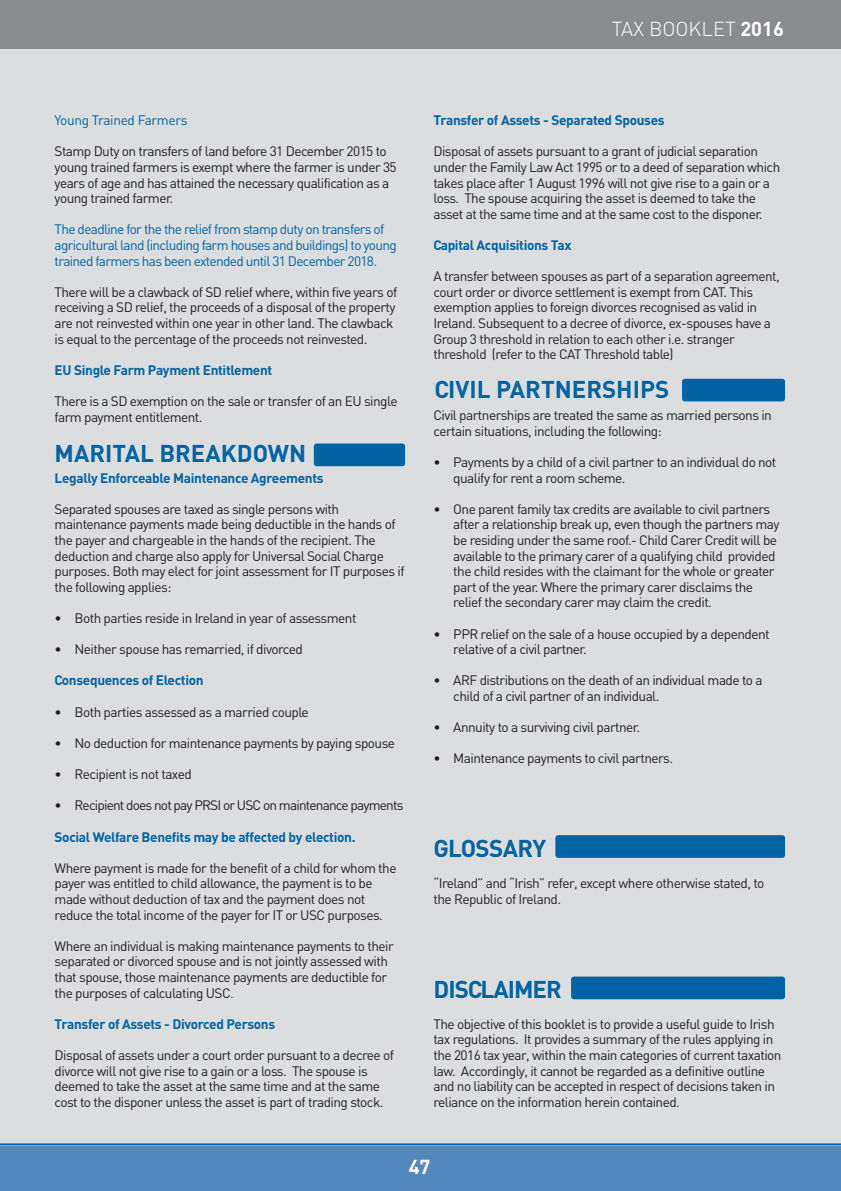
<style>
.page{position:relative;width:841px;height:1191px;background:#fff}
.page>*{position:absolute;margin:0;border:0;box-sizing:border-box;transform-origin:0 0}
.t1{font:700 24px "DIN";color:#0063a4}
.t2{font:700 24px "DIN";letter-spacing:-.04em;color:#0063a4}
.t3{font:700 24px "DIN";letter-spacing:-.025em;color:#0063a4}
.t4{font:300 20px "DIN";color:#fff}
.t5{font:700 20px "DIN";color:#fff}
.t6{font:13.6px/15.6px "DIN";letter-spacing:-.04em;color:#231f20}
.t7{font:700 13.6px "DIN";letter-spacing:-.025em;color:#0063a4}
.t8{font:13.6px/15.6px "DIN";letter-spacing:-.05em;color:#0063a4}
.t9{font:13.6px "DIN";letter-spacing:-.06em;color:#231f20}
.t10{font:13.6px "DIN";letter-spacing:-.025em;color:#0063a4}
.s1{font-weight:700}
.s2{color:#0063a4}
</style>
<div class="page">
<div style="left:0;top:0;width:840px;height:1191px;background:#dcdddf"></div>
<div style="left:0;top:1146px;width:840px;height:45px;background:#5388be"></div>
<hr style="left:0;top:1143px;width:840px;height:2px;background:#0063a4">
<div style="left:0;top:0;width:840px;height:48px;background:#8a8c8f"></div>
<div style="left:313px;top:443px;width:92px;height:23px;background:#0063a4;border-radius:3px"></div>
<div style="left:681px;top:379px;width:103px;height:22px;background:#0063a4;border-radius:3px"></div>
<div style="left:555px;top:835px;width:229px;height:23px;background:#0063a4;border-radius:3px"></div>
<div style="left:570px;top:976px;width:214px;height:23px;background:#0063a4;border-radius:3px"></div>
<h2 class="t4" style="left:611px;top:18px;width:174px">TAX BOOKLET <span class="s1">2016</span></h2>
<p class="t10" style="left:55px;top:112px;width:134px">Young Trained Farmers</p>
<p class="t6" style="left:55px;top:143px;width:343px">Stamp Duty on transfers of land before 31 December 2015 to young trained farmers is exempt where the farmer is under 35 years of age and has attained the necessary qualification as a young trained farmer.</p>
<p class="t8" style="left:55px;top:221px;width:343px">The deadline for the the relief from stamp duty on transfers of agricultural land (including farm houses and buildings) to young trained farmers has been extended until 31 December 2018.</p>
<p class="t6" style="left:55px;top:284px;width:344px">There will be a clawback of SD relief where, within five years of receiving a SD relief, the proceeds of a disposal of the property are not reinvested within one year in other land. The clawback is equal to the percentage of the proceeds not reinvested.</p>
<p class="t7" style="left:55px;top:362px;width:219px">EU Single Farm Payment Entitlement</p>
<p class="t6" style="left:55px;top:393px;width:344px">There is a SD exemption on the sale or transfer of an EU single farm payment entitlement.</p>
<h1 class="t1" style="left:55px;top:439px;width:253px">MARITAL BREAKDOWN</h1>
<p class="t7" style="left:55px;top:470px;width:270px">Legally Enforceable Maintenance Agreements</p>
<p class="t6" style="left:55px;top:501px;width:351px">Separated spouses are taxed as single persons with maintenance payments made being deductible in the hands of the payer and chargeable in the hands of the recipient. The deduction and charge also apply for Universal Social Charge purposes. Both may elect for joint assessment for IT purposes if the following applies:</p>
<p class="t6" style="left:55px;top:610px;width:303px">• Both parties reside in Ireland in year of assessment</p>
<p class="t6" style="left:55px;top:641px;width:249px">• Neither spouse has remarried, if divorced</p>
<p class="t7" style="left:55px;top:672px;width:150px">Consequences of Election</p>
<p class="t6" style="left:55px;top:703px;width:255px">• Both parties assessed as a married couple</p>
<p class="t6" style="left:55px;top:735px;width:342px">• No deduction for maintenance payments by paying spouse</p>
<p class="t6" style="left:55px;top:766px;width:138px">• Recipient is not taxed</p>
<p class="t9" style="left:55px;top:797px;width:350px">• Recipient does not pay PRSI or USC on maintenance payments</p>
<p class="t7" style="left:55px;top:828px;width:302px">Social Welfare Benefits may be affected by election.</p>
<p class="t6" style="left:55px;top:859px;width:343px">Where payment is made for the benefit of a child for whom the payer was entitled to child allowance, the payment is to be made without deduction of tax and the payment does not reduce the total income of the payer for IT or USC purposes.</p>
<p class="t6" style="left:55px;top:937px;width:340px">Where an individual is making maintenance payments to their separated or divorced spouse and is not jointly assessed with that spouse, those maintenance payments are deductible for the purposes of calculating USC<span class="s2">.</span></p>
<p class="t7" style="left:55px;top:1016px;width:222px">Transfer of Assets - Divorced Persons</p>
<p class="t6" style="left:55px;top:1047px;width:341px">Disposal of assets under a court order pursuant to a decree of divorce will not give rise to a gain or a loss. The spouse is deemed to take the asset at the same time and at the same cost to the disponer unless the asset is part of trading stock.</p>
<p class="t7" style="left:433px;top:112px;width:232px">Transfer of Assets - Separated Spouses</p>
<p class="t6" style="left:433px;top:143px;width:348px">Disposal of assets pursuant to a grant of judicial separation under the Family Law Act 1995 or to a deed of separation which takes place after 1 August 1996 will not give rise to a gain or a loss. The spouse acquiring the asset is deemed to take the asset at the same time and at the same cost to the disponer.</p>
<p class="t7" style="left:433px;top:237px;width:139px">Capital Acquisitions Tax</p>
<p class="t6" style="left:433px;top:268px;width:347px">A transfer between spouses as part of a separation agreement, court order or divorce settlement is exempt from CAT. This exemption applies to foreign divorces recognised as valid in Ireland. Subsequent to a decree of divorce, ex-spouses have a Group 3 threshold in relation to each other i.e. stranger threshold (refer to the CAT Threshold table)</p>
<h1 class="t1" style="left:434px;top:375px;width:236px">CIVIL PARTNERSHIPS</h1>
<p class="t6" style="left:433px;top:407px;width:340px">Civil partnerships are treated the same as married persons in certain situations, including the following:</p>
<p class="t6" style="left:453px;top:454px;width:324px;text-indent:-20px">• Payments by a child of a civil partner to an individual do not qualify for rent a room scheme.</p>
<p class="t6" style="left:453px;top:501px;width:327px;text-indent:-20px">• One parent family tax credits are available to civil partners after a relationship break up, even though the partners may be residing under the same roof.- Child Carer Credit will be available to the primary carer of a qualifying child provided the child resides with the claimant for the whole or greater part of the year. Where the primary carer disclaims the relief the secondary carer may claim the credit.</p>
<p class="t6" style="left:453px;top:625px;width:318px;text-indent:-20px">• PPR relief on the sale of a house occupied by a dependent relative of a civil partner.</p>
<p class="t6" style="left:453px;top:672px;width:310px;text-indent:-20px">• ARF distributions on the death of an individual made to a child of a civil partner of an individual.</p>
<p class="t6" style="left:433px;top:719px;width:208px">• Annuity to a surviving civil partner.</p>
<p class="t6" style="left:433px;top:750px;width:241px">• Maintenance payments to civil partners.</p>
<h1 class="t3" style="left:433px;top:834px;width:114px">GLOSSARY</h1>
<p class="t6" style="left:433px;top:875px;width:332px">“Ireland” and “Irish” refer, except where otherwise stated, to the Republic of Ireland.</p>
<h1 class="t2" style="left:433px;top:975px;width:130px">DISCLAIMER</h1>
<p class="t6" style="left:433px;top:1015px;width:349px">The objective of this booklet is to provide a useful guide to Irish tax regulations. It provides a summary of the rules applying in the 2016 tax year, within the main categories of current taxation law. Accordingly, it cannot be regarded as a definitive outline and no liability can be accepted in respect of decisions taken in reliance on the information herein contained.</p>
<h2 class="t5" style="left:408px;top:1155px;width:23px">47</h2>
</div>
